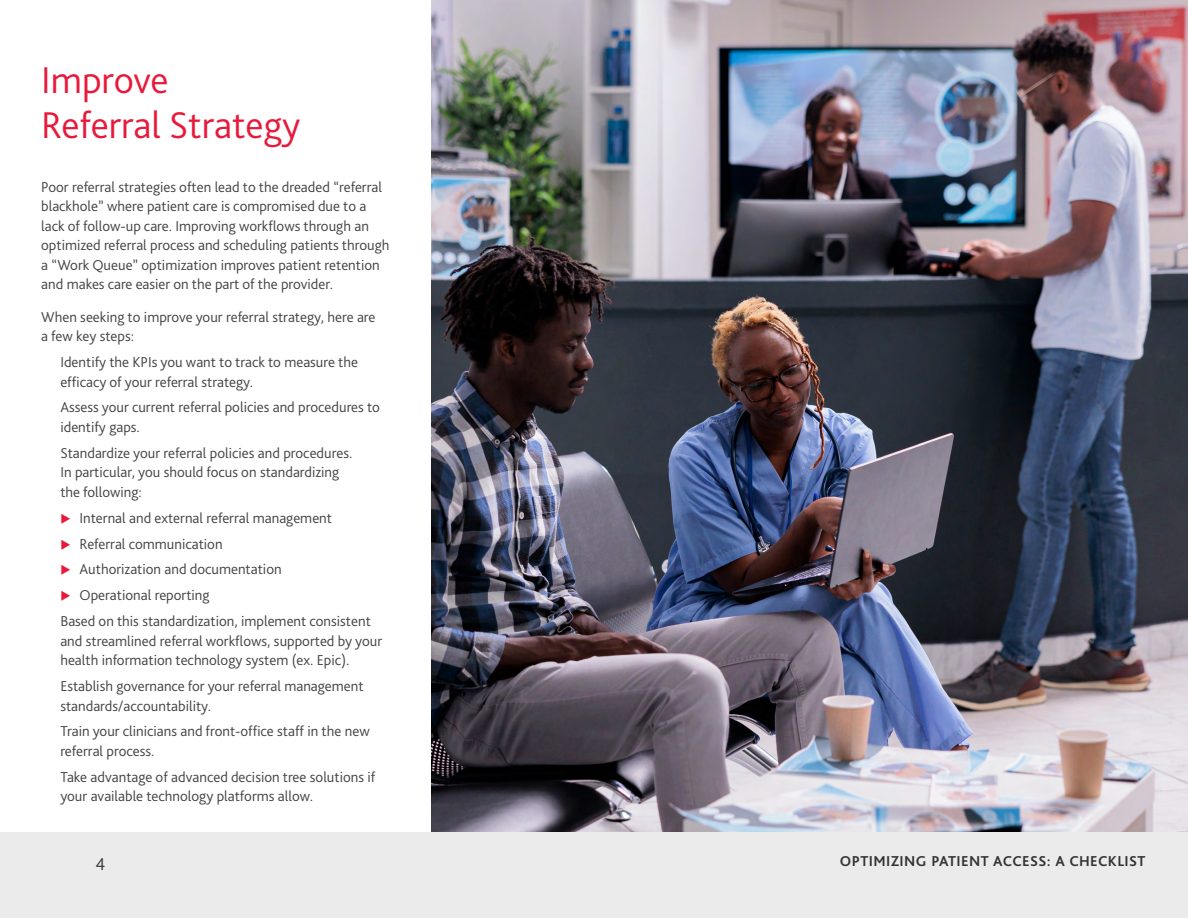
<style>
.page{position:relative;width:1188px;height:918px;background:#fff}
.page>*{position:absolute;margin:0;border:0;box-sizing:border-box;transform-origin:0 0}
.t1{font:300 39px/45px "Bliss Pro";color:#e81a3b}
.t2{font:300 18px "Bliss Pro";color:#333}
.t3{font:300 15px/19.5px "Bliss Pro";color:#424241}
.t4{font:700 15px "Bliss Pro";letter-spacing:.025em;color:#333}
</style>
<div class="page">
<img style="left:432px;top:0;width:756px;height:833px">
<div style="left:0;top:833px;width:1188px;height:85px;background:#ebebeb"></div>
<h1 class="t1" style="left:41px;top:57px;width:261px">Improve<br>Referral Strategy</h1>
<p class="t3" style="left:41px;top:177px;width:350px">Poor referral strategies often lead to the dreaded “referral blackhole” where patient care is compromised due to a lack of follow-up care. Improving workflows through an optimized referral process and scheduling patients through a “Work Queue” optimization improves patient retention and makes care easier on the part of the provider.</p>
<p class="t3" style="left:41px;top:307px;width:336px">When seeking to improve your referral strategy, here are a few key steps:</p>
<p class="t3" style="left:60px;top:352px;width:299px">Identify the KPIs you want to track to measure the efficacy of your referral strategy.</p>
<p class="t3" style="left:60px;top:397px;width:321px">Assess your current referral policies and procedures to identify gaps.</p>
<p class="t3" style="left:60px;top:443px;width:294px">Standardize your referral policies and procedures.<br>In particular, you should focus on standardizing the following:</p>
<p class="t3" style="left:80px;top:508px;width:254px">Internal and external referral management</p>
<p class="t3" style="left:80px;top:533px;width:145px">Referral communication</p>
<p class="t3" style="left:80px;top:559px;width:204px">Authorization and documentation</p>
<p class="t3" style="left:80px;top:585px;width:132px">Operational reporting</p>
<p class="t3" style="left:60px;top:611px;width:312px">Based on this standardization, implement consistent</p>
<p class="t3" style="left:60px;top:631px;width:323px">and streamlined referral workflows, supported by your health information technology system (ex. Epic).</p>
<p class="t3" style="left:60px;top:676px;width:305px">Establish governance for your referral management standards/accountability.</p>
<p class="t3" style="left:60px;top:721px;width:311px">Train your clinicians and front-office staff in the new referral process.</p>
<p class="t3" style="left:60px;top:767px;width:317px">Take advantage of advanced decision tree solutions if your available technology platforms allow.</p>
<p class="t2" style="left:95px;top:853px;width:11px">4</p>
<p class="t4" style="left:840px;top:851px;width:307px">OPTIMIZING PATIENT ACCESS: A CHECKLIST</p>
</div>
